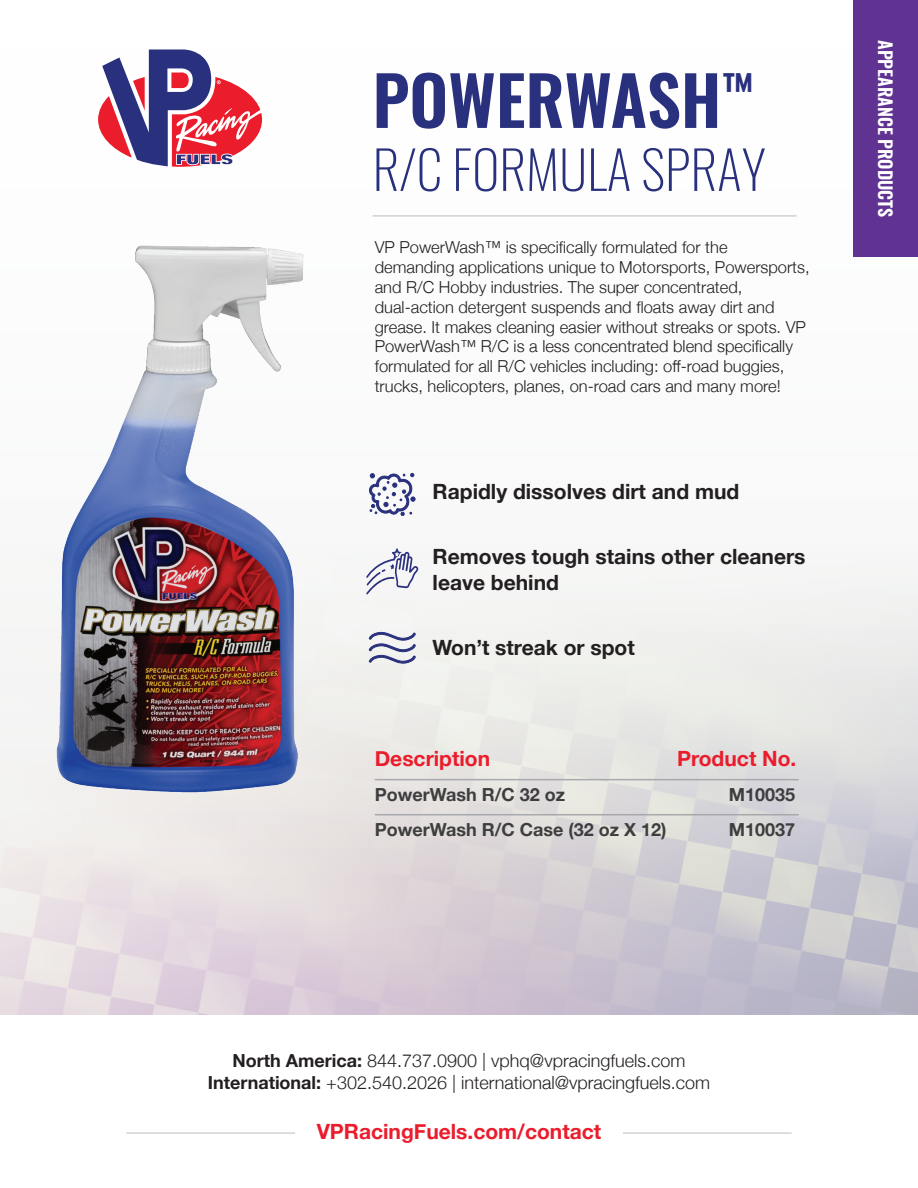
<style>
.page{position:relative;width:918px;height:1188px;background:#fff}
.page>*{position:absolute;margin:0;border:0;box-sizing:border-box;transform-origin:0 0}
.t1{font:600 67.5px "Oswald";color:#29307d}
.t2{font:200 52.5px "Oswald";color:#29307d}
.t3{font:700 21px/25.2px "Helvetica Neue";color:#231f20}
.t4{font:700 21px "Helvetica Neue";color:#eb1c2c}
.t5{font:300 18px/21.6px "Helvetica Neue";color:#231f20;text-align:center}
.t6{font:700 18px "Helvetica Neue";color:#3e3e3f}
.t7{font:600 18px "Oswald";color:#fff}
.t8{font:300 16.5px/19.8px "Helvetica Neue";color:#231f20}
.s1{font-weight:700}
</style>
<div class="page">
<hr style="left:373px;top:215px;width:424px;height:2px;background:#d1d2d4">
<hr style="left:126px;top:1132px;width:169px;height:2px;background:#d1d2d4">
<hr style="left:623px;top:1132px;width:169px;height:2px;background:#d1d2d4">
<svg style="left:98px;top:49px;width:165px;height:118px"></svg>
<img style="left:51px;top:245px;width:257px;height:552px">
<hr style="left:375px;top:779px;width:424px;height:1px;background:#a8a9ad">
<hr style="left:375px;top:814px;width:424px;height:1px;background:#a8a9ad">
<div style="left:853px;top:0;width:65px;height:257px;background:#603393"></div>
<svg style="left:369px;top:471px;width:46px;height:45px"></svg>
<svg style="left:366px;top:548px;width:53px;height:46px"></svg>
<svg style="left:368px;top:631px;width:48px;height:33px"></svg>
<h1 class="t1" style="left:373px;top:53px;width:383px">POWERWASH<sup>™</sup></h1>
<h2 class="t2" style="left:373px;top:135px;width:395px">R/C FORMULA SPRAY</h2>
<p class="t8" style="left:375px;top:236px;width:436px">VP PowerWash™ is specifically formulated for the demanding applications unique to Motorsports, Powersports, and R/C Hobby industries. The super concentrated, dual-action detergent suspends and floats away dirt and grease. It makes cleaning easier without streaks or spots. VP PowerWash™ R/C is a less concentrated blend specifically formulated for all R/C vehicles including: off-road buggies, trucks, helicopters, planes, on-road cars and many more!</p>
<p class="t3" style="left:433px;top:479px;width:308px">Rapidly dissolves dirt and mud</p>
<p class="t3" style="left:433px;top:545px;width:374px">Removes tough stains other cleaners leave behind</p>
<p class="t3" style="left:433px;top:636px;width:204px">Won’t streak or spot</p>
<p class="t4" style="left:375px;top:742px;width:117px">Description</p>
<p class="t4" style="left:677px;top:742px;width:121px">Product No.</p>
<p class="t6" style="left:375px;top:780px;width:192px">PowerWash R/C 32 oz</p>
<p class="t6" style="left:729px;top:780px;width:68px">M10035</p>
<p class="t6" style="left:375px;top:815px;width:293px">PowerWash R/C Case (32 oz X 12)</p>
<p class="t6" style="left:729px;top:815px;width:68px">M10037</p>
<p class="t7" style="left:898px;top:40px;width:179px;rotate:90deg">APPEARANCE PRODUCTS</p>
<p class="t5" style="left:208px;top:1049px;width:504px"><span class="s1">North America:</span> 844.737.0900 | vphq@vpracingfuels.com<br><span class="s1">International:</span> +302.540.2026 | international@vpracingfuels.com</p>
<p class="t4" style="left:317px;top:1115px;width:286px">VPRacingFuels.com/contact</p>
</div>
